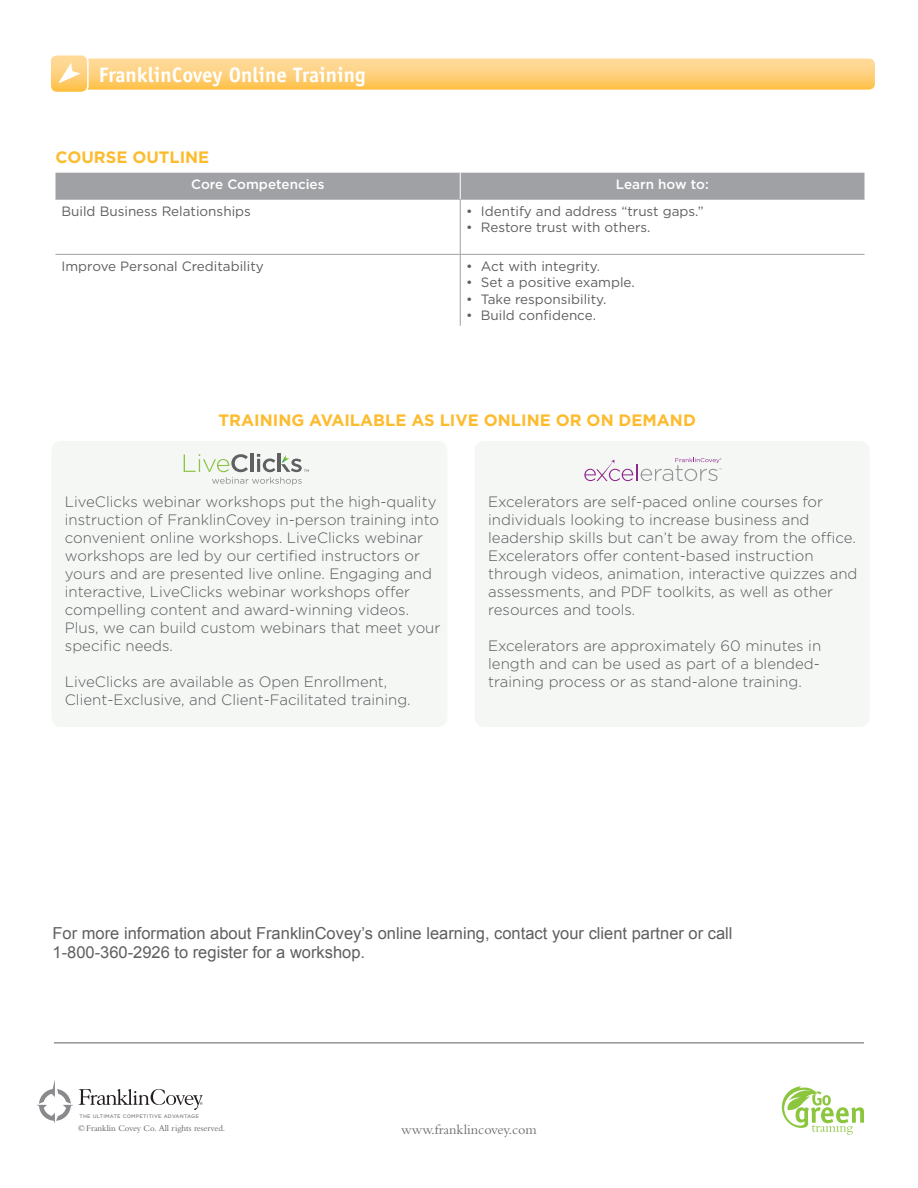
<style>
.page{position:relative;width:918px;height:1188px;background:#fff}
.page>*{position:absolute;margin:0;border:0;box-sizing:border-box;transform-origin:0 0}
.t1{font:700 21px "Officina Sans Std";color:#fff}
.t2{font:16.5px "Arial";color:#5f5f62}
.titles{font:700 16.5px "Gotham HTF";color:#fdbb2e}
.t3{font:300 15px/18px "Gotham";color:#57585a}
.t4{font:14.25px "Bembo Std";color:#6c6d70}
.t5{font:13.5px "Gotham";color:#5f5f62}
.t6{font:500 13.5px "Gotham";color:#fff}
.t7{font:9px "Bembo Std";color:#5f5f62}
.t8{font:500 5.1px "Gotham HTF";letter-spacing:.05em;color:#8a8a8e}
</style>
<div class="page">
<svg style="left:782px;top:1086px;width:82px;height:49px"></svg>
<hr style="left:54px;top:1042px;width:810px;height:1px;background:#5f5f62">
<svg style="left:36px;top:1080px;width:167px;height:43px"></svg>
<div style="left:49px;top:54px;width:40px;height:39px;border:2px solid #fff;border-radius:7px"></div>
<svg style="left:50px;top:55px;width:825px;height:37px;background:#fed892"></svg>
<svg style="left:562px;top:77px;width:313px;height:177px"></svg>
<hr style="left:56px;top:199px;width:404px;height:1px;background:#a0a1a5">
<hr style="left:460px;top:199px;width:405px;height:1px;background:#a0a1a5">
<hr style="left:460px;top:199px;width:1px;height:55px;background:#a0a1a5">
<hr style="left:56px;top:254px;width:404px;height:1px;background:#a0a1a5">
<hr style="left:460px;top:254px;width:405px;height:1px;background:#a0a1a5">
<hr style="left:460px;top:255px;width:1px;height:71px;background:#a0a1a5">
<div style="left:56px;top:173px;width:809px;height:26px;background:#a0a1a5"></div>
<div style="left:51px;top:441px;width:396px;height:286px;background:#f5f7f5;border-radius:10px"></div>
<svg style="left:184px;top:454px;width:125px;height:31px"></svg>
<div style="left:475px;top:441px;width:395px;height:286px;background:#f5f7f5;border-radius:10px"></div>
<svg style="left:584px;top:458px;width:138px;height:23px"></svg>
<p class="t1" style="left:99px;top:62px;width:268px">FranklinCovey Online Training</p>
<p class="titles" style="left:56px;top:147px;width:155px">COURSE OUTLINE</p>
<p class="t6" style="left:191px;top:176px;width:135px">Core Competencies</p>
<p class="t6" style="left:616px;top:176px;width:94px">Learn how to:</p>
<p class="t5" style="left:62px;top:203px;width:191px">Build Business Relationships</p>
<p class="t5" style="left:466px;top:203px;width:239px">• Identify and address “trust gaps.”</p>
<p class="t5" style="left:466px;top:219px;width:186px">• Restore trust with others.</p>
<p class="t5" style="left:62px;top:258px;width:204px">Improve Personal Creditability</p>
<p class="t5" style="left:466px;top:258px;width:135px">• Act with integrity.</p>
<p class="t5" style="left:466px;top:274px;width:170px">• Set a positive example.</p>
<p class="t5" style="left:466px;top:290px;width:142px">• Take responsibility.</p>
<p class="t5" style="left:466px;top:306px;width:131px">• Build confidence.</p>
<p class="titles" style="left:219px;top:411px;width:479px">TRAINING AVAILABLE AS LIVE ONLINE OR ON DEMAND</p>
<p class="t3" style="left:65px;top:492px;width:377px">LiveClicks webinar workshops put the high-quality instruction of FranklinCovey in-person training into convenient online workshops. LiveClicks webinar workshops are led by our certified instructors or yours and are presented live online. Engaging and interactive, LiveClicks webinar workshops offer compelling content and award-winning videos.<br>Plus, we can build custom webinars that meet your specific needs.</p>
<p class="t3" style="left:65px;top:672px;width:347px">LiveClicks are available as Open Enrollment,<br>Client-Exclusive, and Client-Facilitated training.</p>
<p class="t3" style="left:488px;top:492px;width:371px">Excelerators are self-paced online courses for individuals looking to increase business and leadership skills but can’t be away from the office.<br>Excelerators offer content-based instruction through videos, animation, interactive quizzes and assessments, and PDF toolkits, as well as other resources and tools.</p>
<p class="t3" style="left:488px;top:636px;width:335px;text-align:justify">Excelerators are approximately 60 minutes in length and can be used as part of a blended&shy;training process or as stand-alone training.</p>
<p class="t2" style="left:52px;top:922px;width:682px">For more information about FranklinCovey’s online learning, contact your client partner or call</p>
<p class="t2" style="left:52px;top:942px;width:314px">1-800-360-2926 to register for a workshop.</p>
<p class="t8" style="left:80px;top:1113px;width:121px">THE ULTIMATE COMPETITIVE ADVANTAGE</p>
<p class="t7" style="left:78px;top:1123px;width:148px">© Franklin Covey Co. All rights reserved.</p>
<p class="t4" style="left:401px;top:1122px;width:137px">www.franklincovey.com</p>
</div>
